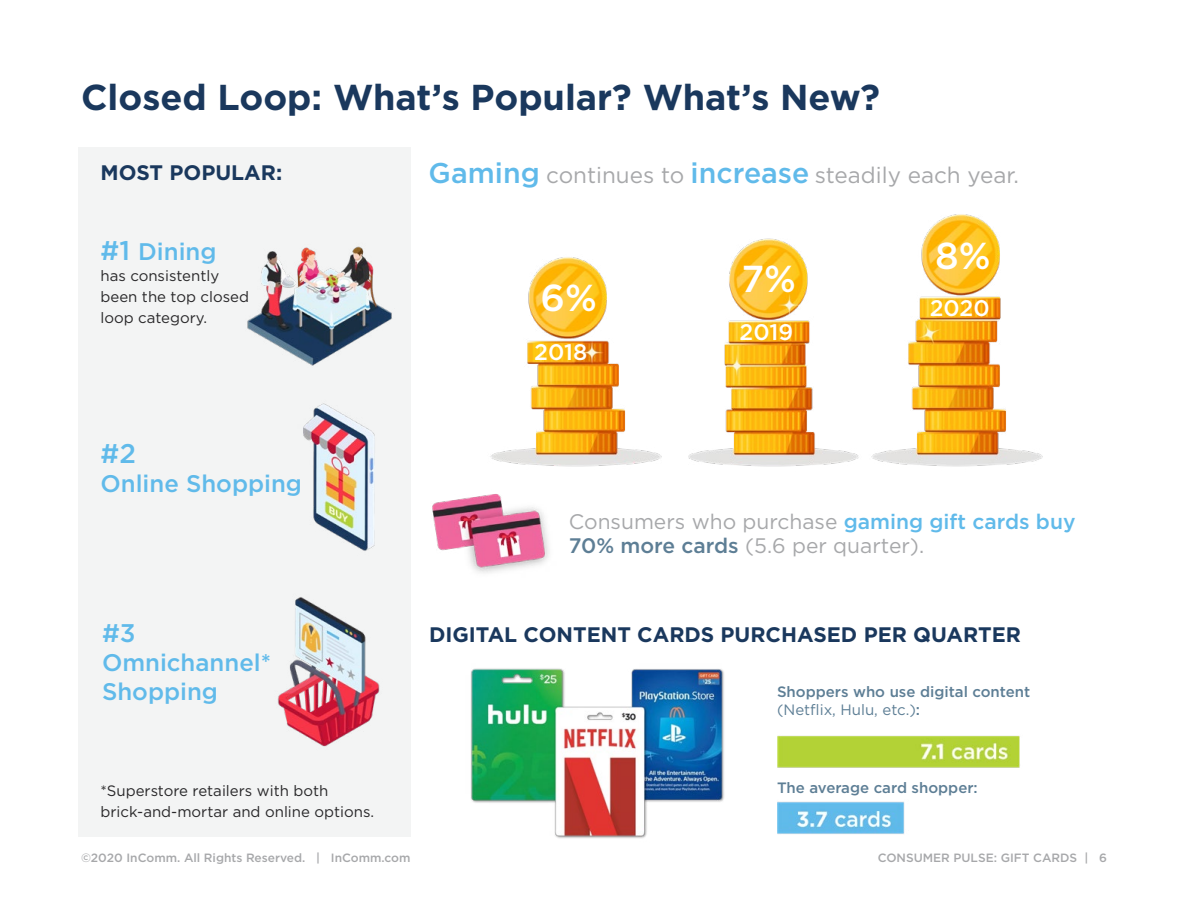
<style>
.page{position:relative;width:1188px;height:918px;background:#fff}
.page>*{position:absolute;margin:0;border:0;box-sizing:border-box;transform-origin:0 0}
.t1{font:500 37.5px "Gotham";color:#fff}
.t2{font:700 36px "Gotham";color:#1a385d}
.t3{font:500 27px "Gotham";color:#60baea}
.t4{font:500 25.5px "Gotham";color:#60baea}
.t5{font:500 24px/28.8px "Gotham";color:#60baea}
.t6{font:22.5px "Gotham";color:#a7a8aa}
.t7{font:500 22.5px "Gotham";color:#fff}
.t8{font:21px/24px "Gotham";color:#a7a8aa}
.t9{font:700 21px "Gotham";color:#1a385d}
.t10{font:15px/21px "Gotham";color:#29282a}
.t11{font:500 15px/18px "Gotham";color:#5d7e95}
.t12{font:500 12px "Gotham";color:#a7a8aa}
.s1{font-size:27px}
.s2{font-weight:500;font-size:28.5px;color:#60baea}
.s3{font-weight:500;color:#60baea}
.s4{font-weight:500;color:#5d7e95}
.s5{font-weight:400}
</style>
<div class="page">
<div style="left:79px;top:148px;width:332px;height:689px;background:#edeeee"></div>
<img style="left:490px;top:257px;width:172px;height:210px">
<img style="left:688px;top:238px;width:171px;height:229px">
<img style="left:871px;top:214px;width:172px;height:253px">
<img style="left:432px;top:494px;width:117px;height:79px">
<img style="left:777px;top:735px;width:243px;height:99px">
<img style="left:303px;top:403px;width:72px;height:148px">
<img style="left:278px;top:597px;width:102px;height:150px">
<img style="left:247px;top:246px;width:145px;height:120px">
<img style="left:471px;top:668px;width:253px;height:171px">
<h2 class="t2" style="left:81px;top:73px;width:801px">Closed Loop: What’s Popular? What’s New?</h2>
<h3 class="t9" style="left:100px;top:159px;width:183px">MOST POPULAR:</h3>
<h3 class="t5" style="left:100px;top:237px;width:118px"><span class="s1">#1</span> Dining</h3>
<p class="t10" style="left:100px;top:265px;width:150px">has consistently been the top closed loop category.</p>
<h3 class="t3" style="left:100px;top:436px;width:37px">#2</h3>
<h3 class="t5" style="left:100px;top:469px;width:203px">Online Shopping</h3>
<h3 class="t4" style="left:102px;top:617px;width:35px">#3</h3>
<h3 class="t5" style="left:102px;top:648px;width:171px">Omnichannel*<br>Shopping</h3>
<p class="t10" style="left:100px;top:780px;width:275px">*Superstore retailers with both brick-and-mortar and online options.</p>
<h3 class="t6" style="left:429px;top:161px;width:592px"><span class="s2">Gaming</span> continues to <span class="s2">increase</span> steadily each year.</h3>
<h1 class="t1" style="left:540px;top:273px;width:58px">6%</h1>
<h3 class="t7" style="left:534px;top:337px;width:55px">2018</h3>
<h1 class="t1" style="left:741px;top:254px;width:56px">7%</h1>
<h3 class="t7" style="left:740px;top:318px;width:55px">2019</h3>
<h1 class="t1" style="left:935px;top:231px;width:57px">8%</h1>
<h3 class="t7" style="left:930px;top:293px;width:61px">2020</h3>
<h3 class="t8" style="left:569px;top:509px;width:508px">Consumers who purchase <span class="s3">gaming gift cards buy<br></span><span class="s4">70% more cards</span> (5.6 per quarter).</h3>
<h3 class="t9" style="left:429px;top:620px;width:594px">DIGITAL CONTENT CARDS PURCHASED PER QUARTER</h3>
<p class="t11" style="left:777px;top:683px;width:255px">Shoppers who use digital content <span class="s5">(Netflix, Hulu, etc.)</span>:</p>
<p class="t11" style="left:777px;top:779px;width:202px">The average card shopper:</p>
<p class="t12" style="left:81px;top:850px;width:331px">©2020 InComm. All Rights Reserved. | InComm.com</p>
<p class="t12" style="left:878px;top:850px;width:231px">CONSUMER PULSE: GIFT CARDS | 6</p>
</div>
